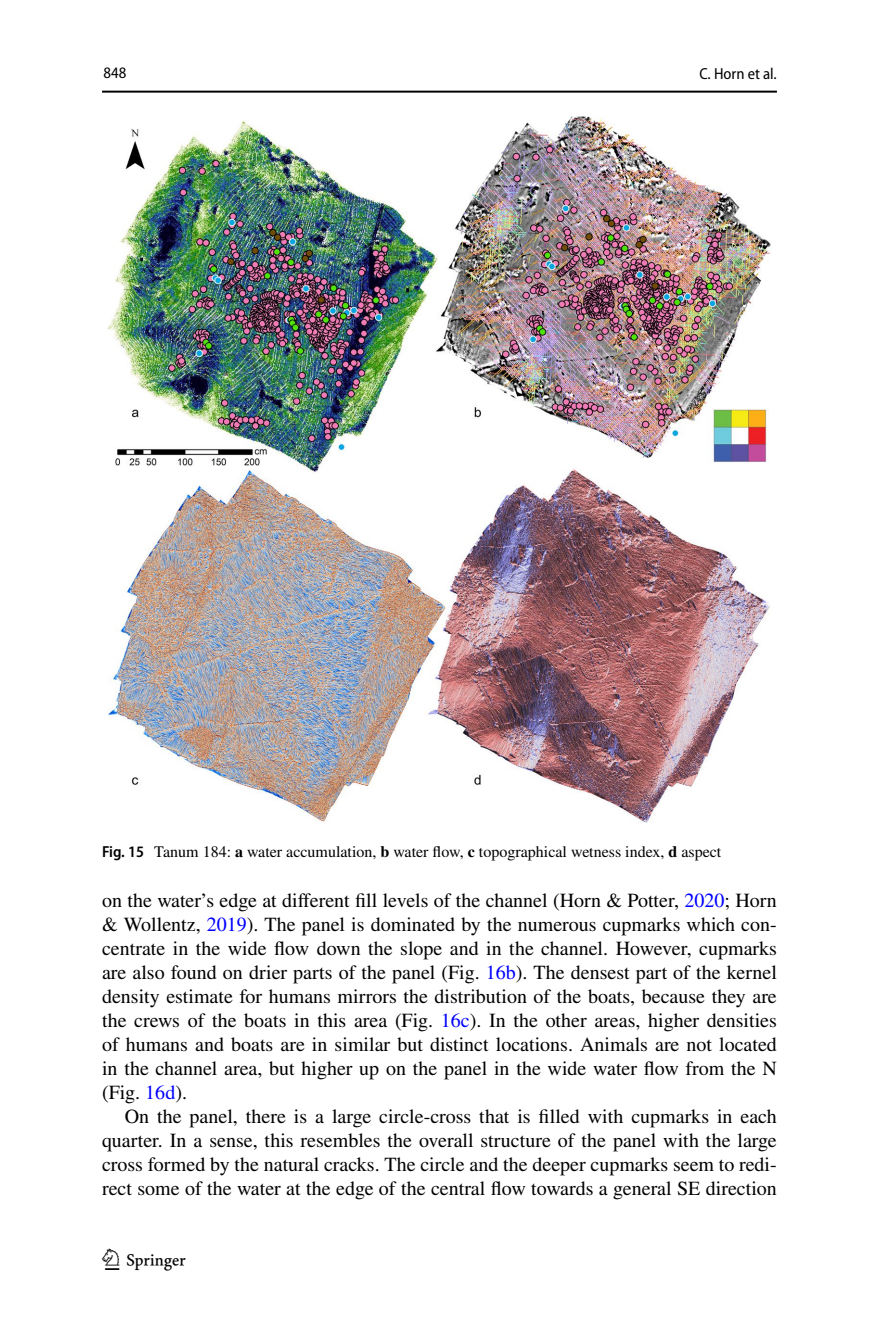
<style>
.page{position:relative;width:879px;height:1333px;background:#fff}
.page>*{position:absolute;margin:0;border:0;box-sizing:border-box;transform-origin:0 0}
.t1{font:30px "Springnew Regular 3";color:#000}
.t2{font:20px/24px "STIX";color:#000;text-align:justify}
.t3{font:16px "STIX";color:#000}
.t4{font:semi-condensed 16px "Myriad Pro";color:#000}
.s1{font-family:"Myriad Pro";font-weight:600;font-stretch:semi-condensed}
.s2{font-weight:700}
.s3{color:#00f}
</style>
<div class="page">
<hr style="left:102px;top:91px;width:675px;height:2px;background:#000">
<img style="left:108px;top:116px;width:663px;height:706px">
<p class="t4" style="left:103px;top:64px;width:24px">848</p>
<p class="t4" style="left:699px;top:65px;width:79px">C. Horn et al.</p>
<p class="t3" style="left:102px;top:840px;width:621px"><span class="s1">Fig. 15</span> Tanum 184: <span class="s2">a</span> water accumulation, <span class="s2">b</span> water flow, <span class="s2">c</span> topographical wetness index, <span class="s2">d</span> aspect</p>
<p class="t2" style="left:102px;top:889px;width:676px">on the water’s edge at different fill levels of the channel (Horn &amp; Potter, <span class="s3">2020</span>; Horn &amp; Wollentz, <span class="s3">2019</span>). The panel is dominated by the numerous cupmarks which con&shy;centrate in the wide flow down the slope and in the channel. However, cupmarks are also found on drier parts of the panel (Fig. <span class="s3">16b</span>). The densest part of the kernel density estimate for humans mirrors the distribution of the boats, because they are the crews of the boats in this area (Fig. <span class="s3">16c</span>). In the other areas, higher densities of humans and boats are in similar but distinct locations. Animals are not located in the channel area, but higher up on the panel in the wide water flow from the N (Fig. <span class="s3">16d</span>).</p>
<p class="t2" style="left:102px;top:1105px;width:676px;text-indent:23px">On the panel, there is a large circle-cross that is filled with cupmarks in each quarter. In a sense, this resembles the overall structure of the panel with the large cross formed by the natural cracks. The circle and the deeper cupmarks seem to redi&shy;rect some of the water at the edge of the central flow towards a general SE direction</p>
<h1 class="t1" style="left:105px;top:1248px;width:83px">1 3</h1>
</div>
